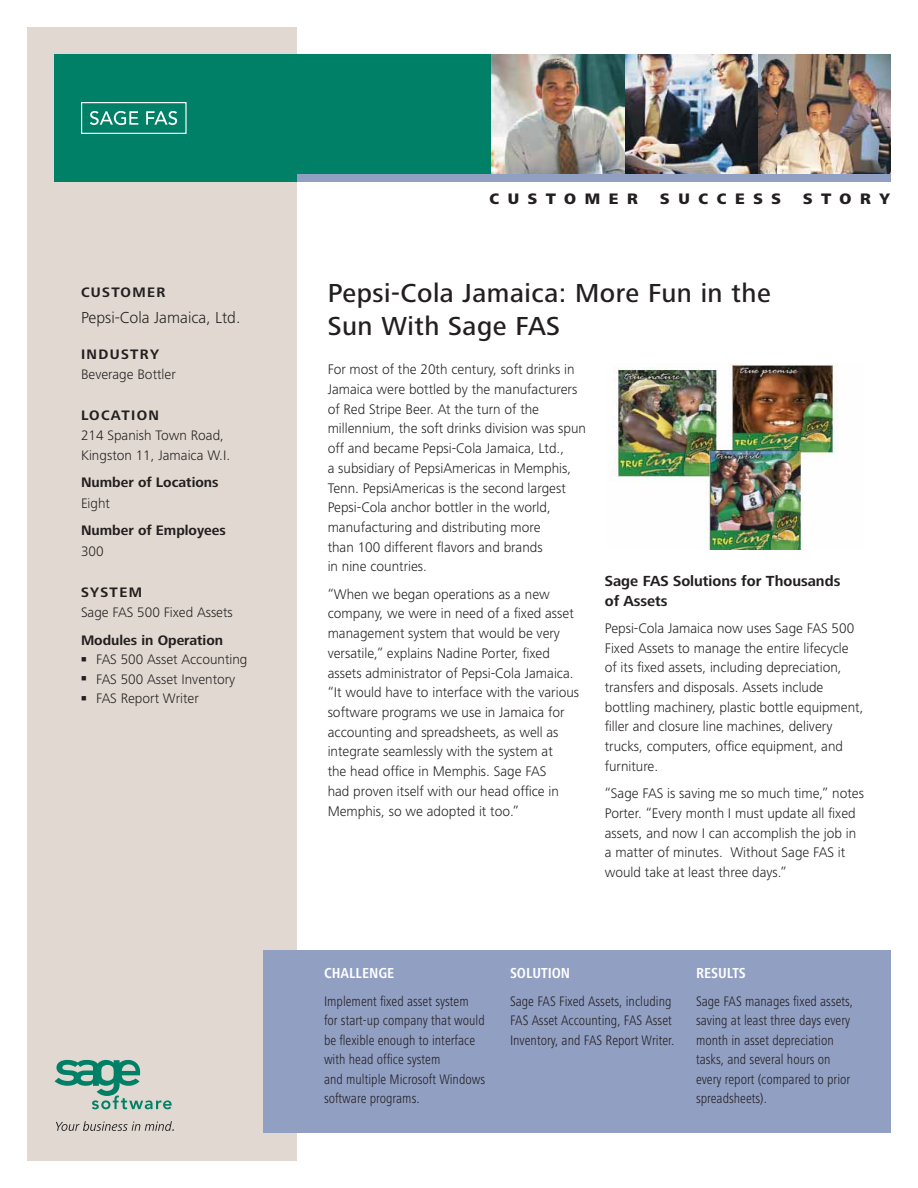
<style>
.page{position:relative;width:918px;height:1188px;background:#fff}
.page>*{position:absolute;margin:0;border:0;box-sizing:border-box;transform-origin:0 0}
.t1{font:500 27px/33px "Frutiger Next LT";letter-spacing:.02em;color:#231f20}
.t2{font:300 16.5px "Frutiger Next LT";color:#231f20}
.t3{font:800 15.75px "Frutiger Next LT";letter-spacing:.55em;color:#231f20}
.t4{font:700 15.15px/19.6px "Frutiger Next LT";color:#231f20}
.t5{font:700 condensed 15px "Frutiger Next LT";color:#fff}
.t6{font:300 14.4px/19.6px "Frutiger Next LT";color:#231f20}
.t7{font:300 condensed 14.25px/19.5px "Frutiger Next LT";color:#231f20}
.t8{font:300 14.25px/19.5px "Frutiger Next LT";color:#231f20}
.t9{font:700 14.25px "Frutiger Next LT";color:#231f20}
.t10{font:700 14.25px "Frutiger Next LT";letter-spacing:.095em;color:#231f20}
</style>
<div class="page">
<img style="left:491px;top:54px;width:400px;height:120px">
<img style="left:613px;top:363px;width:225px;height:187px">
<div style="left:27px;top:27px;width:270px;height:1134px;background:#e1d9d1"></div>
<div style="left:54px;top:54px;width:437px;height:128px;background:#008066"></div>
<div style="left:263px;top:950px;width:628px;height:182px;background:#919fc3"></div>
<svg style="left:56px;top:1121px;width:118px;height:10px"></svg>
<svg style="left:55px;top:1060px;width:117px;height:49px"></svg>
<div style="left:297px;top:174px;width:594px;height:8px;background:#919fc3"></div>
<svg style="left:90px;top:111px;width:48px;height:14px"></svg>
<svg style="left:146px;top:111px;width:31px;height:14px"></svg>
<div style="left:81px;top:102px;width:106px;height:32px;border:1px solid #fff"></div>
<p class="t10" style="left:81px;top:287px;width:86px">CUSTOMER</p>
<p class="t2" style="left:81px;top:311px;width:161px">Pepsi-Cola Jamaica, Ltd.</p>
<p class="t10" style="left:81px;top:348px;width:80px">INDUSTRY</p>
<p class="t8" style="left:81px;top:366px;width:96px">Beverage Bottler</p>
<p class="t10" style="left:81px;top:410px;width:80px">LOCATION</p>
<p class="t8" style="left:81px;top:427px;width:151px">214 Spanish Town Road,<br>Kingston 11, Jamaica W.I.</p>
<p class="t9" style="left:81px;top:477px;width:139px">Number of Locations</p>
<p class="t8" style="left:81px;top:494px;width:31px">Eight</p>
<p class="t9" style="left:81px;top:525px;width:146px">Number of Employees</p>
<p class="t8" style="left:81px;top:542px;width:24px">300</p>
<p class="t9" style="left:81px;top:587px;width:63px">SYSTEM</p>
<p class="t8" style="left:81px;top:604px;width:153px">Sage FAS 500 Fixed Assets</p>
<p class="t9" style="left:81px;top:635px;width:144px">Modules in Operation</p>
<p class="t8" style="left:81px;top:651px;width:168px">■ FAS 500 Asset Accounting</p>
<p class="t8" style="left:81px;top:671px;width:156px">■ FAS 500 Asset Inventory</p>
<p class="t8" style="left:81px;top:690px;width:119px">■ FAS Report Writer</p>
<p class="t3" style="left:489px;top:193px;width:150px">CUSTOMER</p>
<p class="t3" style="left:660px;top:193px;width:122px">SUCCESS</p>
<p class="t3" style="left:803px;top:193px;width:88px">STORY</p>
<h1 class="t1" style="left:328px;top:279px;width:445px">Pepsi-Cola Jamaica: More Fun in the<br>Sun With Sage FAS</h1>
<p class="t6" style="left:328px;top:361px;width:260px">For most of the 20th century, soft drinks in Jamaica were bottled by the manufacturers of Red Stripe Beer. At the turn of the millennium, the soft drinks division was spun off and became Pepsi-Cola Jamaica, Ltd.,<br>a subsidiary of PepsiAmericas in Memphis, Tenn. PepsiAmericas is the second largest Pepsi-Cola anchor bottler in the world, manufacturing and distributing more<br>than 100 different flavors and brands<br>in nine countries.</p>
<p class="t6" style="left:328px;top:585px;width:253px">“When we began operations as a new company, we were in need of a fixed asset management system that would be very versatile,” explains Nadine Porter, fixed assets administrator of Pepsi-Cola Jamaica. “It would have to interface with the various software programs we use in Jamaica for accounting and spreadsheets, as well as integrate seamlessly with the system at<br>the head office in Memphis. Sage FAS<br>had proven itself with our head office in Memphis, so we adopted it too.”</p>
<p class="t4" style="left:605px;top:572px;width:237px">Sage FAS Solutions for Thousands of Assets</p>
<p class="t6" style="left:605px;top:620px;width:260px">Pepsi-Cola Jamaica now uses Sage FAS 500<br>Fixed Assets to manage the entire lifecycle of its fixed assets, including depreciation, transfers and disposals. Assets include bottling machinery, plastic bottle equipment, filler and closure line machines, delivery trucks, computers, office equipment, and furniture.</p>
<p class="t6" style="left:605px;top:785px;width:261px">“Sage FAS is saving me so much time,” notes Porter. “Every month I must update all fixed assets, and now I can accomplish the job in a matter of minutes. Without Sage FAS it would take at least three days.”</p>
<p class="t5" style="left:324px;top:967px;width:72px">CHALLENGE</p>
<p class="t7" style="left:324px;top:993px;width:163px">Implement fixed asset system for start-up company that would be flexible enough to interface with head office system<br>and multiple Microsoft Windows software programs.</p>
<p class="t5" style="left:510px;top:967px;width:62px">SOLUTION</p>
<p class="t7" style="left:510px;top:993px;width:166px">Sage FAS Fixed Assets, including<br>FAS Asset Accounting, FAS Asset<br>Inventory, and FAS Report Writer.</p>
<p class="t5" style="left:696px;top:967px;width:51px">RESULTS</p>
<p class="t7" style="left:696px;top:993px;width:159px">Sage FAS manages fixed assets, saving at least three days every month in asset depreciation tasks, and several hours on every report (compared to prior spreadsheets).</p>
</div>
